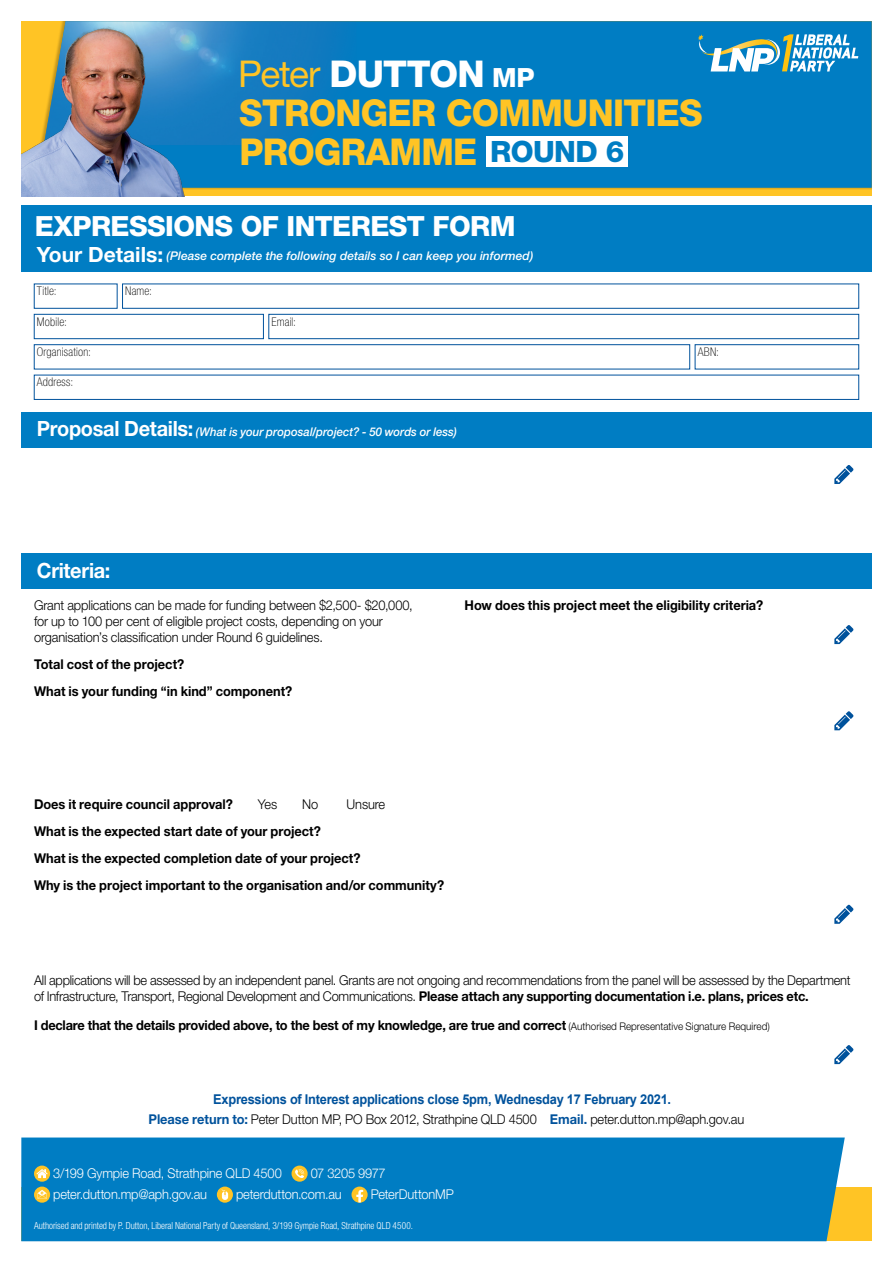
<style>
.page{position:relative;width:893px;height:1263px;background:#fff}
.page>*{position:absolute;margin:0;border:0;box-sizing:border-box;transform-origin:0 0}
.t1{font:800 37.05px/38.8px "Helvetica Neue LT Pro";letter-spacing:-.02em;color:#ffc425;scale:.95 1}
.t2{font:800 36.9px "Helvetica Neue LT Pro";letter-spacing:-.02em;color:#fff}
.t3{font:800 27.9px "Helvetica Neue LT Pro";letter-spacing:-.02em;color:#fff}
.t4{font:700 21px "Helvetica Neue LT Pro";letter-spacing:-.015em;color:#fff;scale:.95 1}
.t5{font:300 13.5px/16.2px "Helvetica Neue LT Pro";letter-spacing:-.015em;color:#000;scale:.95 1}
.t6{font:700 13.5px/26.8px "Helvetica Neue LT Pro";color:#000;scale:.95 1}
.t7{font:700 13.5px "Helvetica Neue LT Pro";letter-spacing:-.02em;color:#000;scale:.95 1}
.t8{font:300 13.5px "Helvetica Neue LT Pro";letter-spacing:-.01em;color:#fff;scale:.95 1}
.t9{font:700 13.5px "Arial";letter-spacing:-.02em;color:#00529c;scale:.95 1}
.t10{font:italic 500 12px "Helvetica Neue LT Pro";color:#fff}
.t11{font:italic 500 12px "Helvetica Neue LT Pro";color:#fff;scale:.95 1}
.t12{font:100 condensed 12px "Helvetica Neue LT Std";letter-spacing:.015em;color:#000}
.t13{font:300 condensed 9.75px "Helvetica Neue LT Std";letter-spacing:-.005em;color:#fff;scale:.95 1}
.s1{font-weight:400;color:#ffc425}
.s2{font-size:26.55px}
.s3{font-size:29.4px;color:#007dc3}
.s4{font-weight:700;font-style:normal;font-size:21px}
.s5{font-weight:700}
.s6{font-weight:300;font-size:10.5px}
.s7{font-weight:700;color:#00529c}
</style>
<div class="page">
<div style="left:21px;top:205px;width:851px;height:67px;background:#007dc3"></div>
<div style="left:34px;top:314px;width:230px;height:25px;border:1px solid #00529c"></div>
<div style="left:269px;top:314px;width:590px;height:25px;border:1px solid #00529c"></div>
<div style="left:34px;top:344px;width:656px;height:25px;border:1px solid #00529c"></div>
<div style="left:695px;top:344px;width:164px;height:25px;border:1px solid #00529c"></div>
<div style="left:34px;top:375px;width:825px;height:25px;border:1px solid #00529c"></div>
<svg style="left:834px;top:465px;width:19px;height:19px"></svg>
<div style="left:21px;top:412px;width:851px;height:35px;background:#007dc3"></div>
<svg style="left:834px;top:625px;width:19px;height:19px"></svg>
<svg style="left:834px;top:711px;width:19px;height:19px"></svg>
<svg style="left:834px;top:905px;width:19px;height:19px"></svg>
<svg style="left:834px;top:1045px;width:19px;height:19px"></svg>
<div style="left:21px;top:553px;width:851px;height:36px;background:#007dc3"></div>
<div style="left:21px;top:21px;width:851px;height:175px;background:#ffc425"></div>
<div style="left:231px;top:21px;width:641px;height:167px;background:#007dc3"></div>
<img style="left:231px;top:21px;width:126px;height:124px">
<div style="left:21px;top:1187px;width:851px;height:54px;background:#ffc425"></div>
<div style="left:21px;top:1137px;width:824px;height:104px;background:#007dc3"></div>
<div style="left:487px;top:136px;width:141px;height:31px;background:#fff"></div>
<svg style="left:698px;top:34px;width:160px;height:37px;background:#68adc9"></svg>
<svg style="left:34px;top:1165px;width:16px;height:17px"></svg>
<svg style="left:37px;top:1169px;width:11px;height:9px"></svg>
<svg style="left:292px;top:1165px;width:16px;height:17px"></svg>
<svg style="left:295px;top:1168px;width:9px;height:11px"></svg>
<svg style="left:34px;top:1186px;width:16px;height:17px"></svg>
<svg style="left:37px;top:1190px;width:10px;height:8px"></svg>
<svg style="left:217px;top:1186px;width:16px;height:17px"></svg>
<svg style="left:222px;top:1189px;width:6px;height:11px"></svg>
<svg style="left:351px;top:1186px;width:17px;height:17px"></svg>
<svg style="left:356px;top:1190px;width:7px;height:13px"></svg>
<img style="left:21px;top:21px;width:210px;height:175px">
<h2 class="t2" style="left:238px;top:52px;width:298px"><span class="s1">Peter</span> DUTTON <span class="s2">MP</span></h2>
<h1 class="t1" style="left:239px;top:93px;width:489px">STRONGER COMMUNITIES<br>PROGRAMME <span class="s3">ROUND 6</span></h1>
<h3 class="t3" style="left:35px;top:210px;width:482px">EXPRESSIONS OF INTEREST FORM</h3>
<p class="t10" style="left:37px;top:249px;width:498px"><span class="s4">Your Details:</span> (Please complete the following details so I can keep you informed)</p>
<p class="t12" style="left:37px;top:284px;width:21px">Title:</p>
<p class="t12" style="left:125px;top:284px;width:28px">Name:</p>
<p class="t12" style="left:37px;top:315px;width:32px">Mobile:</p>
<p class="t12" style="left:271px;top:315px;width:26px">Email:</p>
<p class="t12" style="left:37px;top:345px;width:56px">Organisation:</p>
<p class="t12" style="left:698px;top:345px;width:23px">ABN:</p>
<p class="t12" style="left:37px;top:375px;width:38px">Address:</p>
<p class="t11" style="left:37px;top:425px;width:444px"><span class="s4">Proposal Details:</span> (What is your proposal/project? - 50 words or less)</p>
<h3 class="t4" style="left:37px;top:557px;width:79px">Criteria:</h3>
<p class="t5" style="left:34px;top:597px;width:400px">Grant applications can be made for funding between $2,500- $20,000, for up to 100 per cent of eligible project costs, depending on your organisation’s classification under Round 6 guidelines.</p>
<p class="t6" style="left:465px;top:591px;width:316px">How does this project meet the eligibility criteria?</p>
<p class="t6" style="left:34px;top:650px;width:273px">Total cost of the project?<br>What is your funding “in kind” component?</p>
<p class="t6" style="left:34px;top:790px;width:211px">Does it require council approval?</p>
<p class="t5" style="left:258px;top:796px;width:22px">Yes</p>
<p class="t5" style="left:302px;top:796px;width:18px">No</p>
<p class="t5" style="left:347px;top:796px;width:42px">Unsure</p>
<p class="t6" style="left:34px;top:817px;width:433px">What is the expected start date of your project?<br>What is the expected completion date of your project?<br>Why is the project important to the organisation and/or community?</p>
<p class="t5" style="left:34px;top:971px;width:861px">All applications will be assessed by an independent panel. Grants are not ongoing and recommendations from the panel will be assessed by the Department of Infrastructure, Transport, Regional Development and Communications. <span class="s5">Please attach any supporting documentation i.e. plans, prices etc.</span></p>
<p class="t7" style="left:34px;top:1017px;width:776px">I declare that the details provided above, to the best of my knowledge, are true and correct <span class="s6">(Authorised Representative Signature Required)</span></p>
<p class="t9" style="left:213px;top:1089px;width:483px">Expressions of Interest applications close 5pm, Wednesday 17 February 2021.</p>
<p class="t5" style="left:149px;top:1111px;width:629px"><span class="s7">Please return to:</span> Peter Dutton MP, PO Box 2012, Strathpine QLD 4500 <span class="s7">Email.</span> peter.dutton.mp@aph.gov.au</p>
<p class="t8" style="left:53px;top:1165px;width:242px">3/199 Gympie Road, Strathpine QLD 4500</p>
<p class="t8" style="left:311px;top:1165px;width:80px">07 3205 9977</p>
<p class="t8" style="left:53px;top:1186px;width:164px">peter.dutton.mp@aph.gov.au</p>
<p class="t8" style="left:236px;top:1186px;width:113px">peterdutton.com.au</p>
<p class="t8" style="left:371px;top:1186px;width:89px">PeterDuttonMP</p>
<p class="t13" style="left:34px;top:1220px;width:400px">Authorised and printed by P. Dutton, Liberal National Party of Queensland, 3/199 Gympie Road, Strathpine QLD 4500.</p>
</div>
